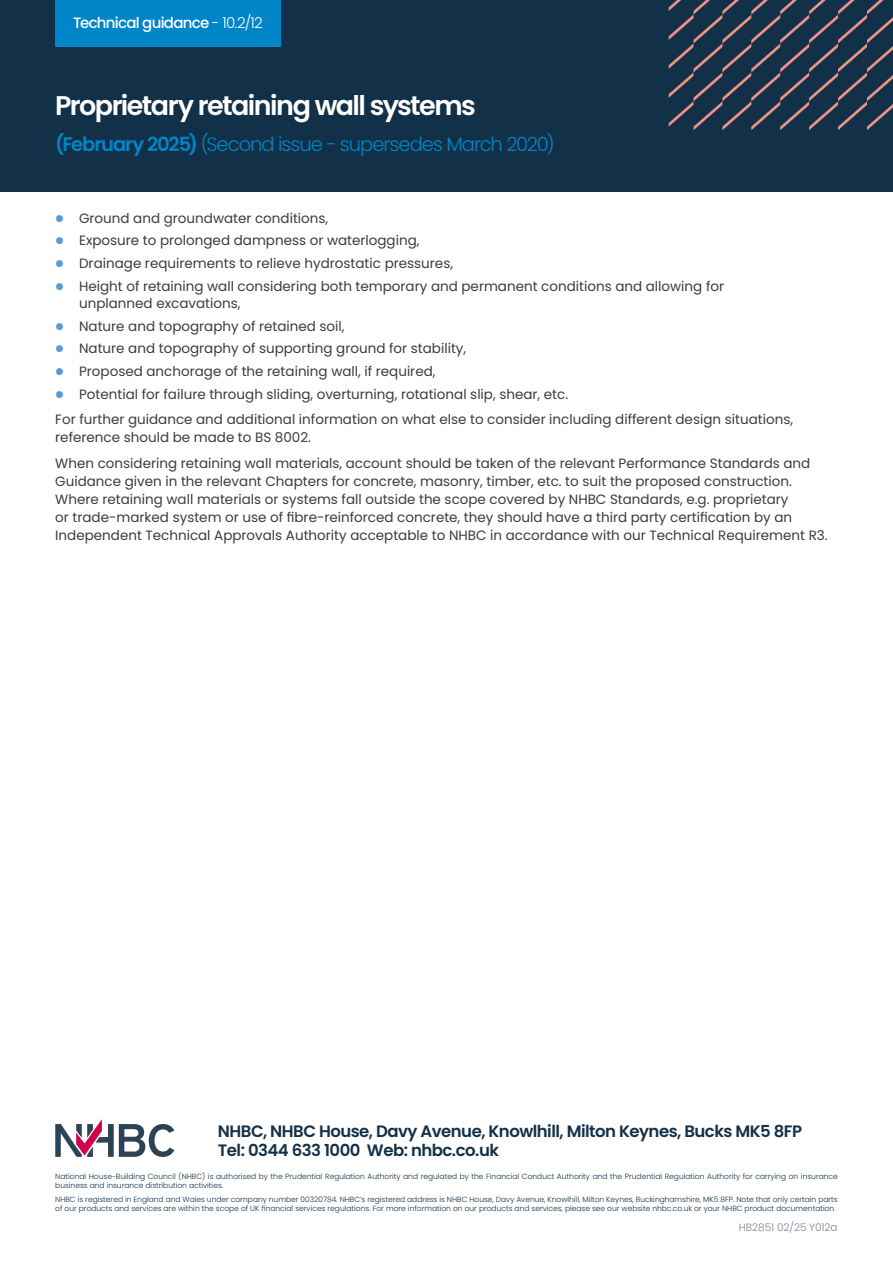
<style>
.page{position:relative;width:893px;height:1263px;background:#fff}
.page>*{position:absolute;margin:0;border:0;box-sizing:border-box;transform-origin:0 0}
.t1{font:600 27px "Poppins";letter-spacing:-.055em;color:#fff}
.t2{font:300 19.5px "Poppins";letter-spacing:-.05em;color:#0085c8}
.t3{font:600 16.5px/19.5px "Poppins";letter-spacing:-.03em;color:#123047}
.t4{font:500 15px "Poppins";letter-spacing:-.05em;color:#fff}
.t5{font:13.5px/23px "Poppins";color:#3c3c3b}
.t6{font:300 10.5px "Poppins";letter-spacing:-.005em;color:#788497}
.t7{font:300 7.5px/9px "Poppins";color:#123047}
.s1{font-weight:300}
.s2{font-weight:600}
</style>
<div class="page">
<div style="left:0;top:0;width:893px;height:191px;background:#123047"></div>
<svg style="left:669px;top:0;width:224px;height:130px"></svg>
<svg style="left:55px;top:1119px;width:119px;height:38px"></svg>
<div style="left:55px;top:0;width:226px;height:46px;background:#0085c8"></div>
<p class="t4" style="left:73px;top:14px;width:191px">Technical guidance <span class="s1">- 10.2/12</span></p>
<h1 class="t1" style="left:55px;top:90px;width:422px">Proprietary retaining wall systems</h1>
<h2 class="t2" style="left:55px;top:132px;width:501px"><span class="s2">(February 2025)</span> (Second issue - supersedes March 2020)</h2>
<p class="t5" style="left:79px;top:206px;width:646px">Ground and groundwater conditions,<br>Exposure to prolonged dampness or waterlogging,<br>Drainage requirements to relieve hydrostatic pressures,<br>Height of retaining wall considering both temporary and permanent conditions and allowing for</p>
<p class="t5" style="left:79px;top:292px;width:491px">unplanned excavations,<br>Nature and topography of retained soil,<br>Nature and topography of supporting ground for stability,<br>Proposed anchorage of the retaining wall, if required,<br>Potential for failure through sliding, overturning, rotational slip, shear, etc.</p>
<p class="t5" style="left:55px;top:410px;width:739px;line-height:18px">For further guidance and additional information on what else to consider including different design situations, reference should be made to BS 8002.</p>
<p class="t5" style="left:55px;top:454px;width:774px;line-height:18px">When considering retaining wall materials, account should be taken of the relevant Performance Standards and Guidance given in the relevant Chapters for concrete, masonry, timber, etc. to suit the proposed construction.<br>Where retaining wall materials or systems fall outside the scope covered by NHBC Standards, e.g. proprietary<br>or trade-marked system or use of fibre-reinforced concrete, they should have a third party certification by an Independent Technical Approvals Authority acceptable to NHBC in accordance with our Technical Requirement R3.</p>
<p class="t3" style="left:218px;top:1121px;width:586px">NHBC, NHBC House, Davy Avenue, Knowlhill, Milton Keynes, Bucks MK5 8FP<br>Tel: 0344 633 1000 Web: nhbc.co.uk</p>
<p class="t7" style="left:55px;top:1172px;width:784px">National House-Building Council (NHBC) is authorised by the Prudential Regulation Authority and regulated by the Financial Conduct Authority and the Prudential Regulation Authority for carrying on insurance business and insurance distribution activities.</p>
<p class="t7" style="left:55px;top:1195px;width:784px">NHBC is registered in England and Wales under company number 00320784. NHBC’s registered address is NHBC House, Davy Avenue, Knowlhill, Milton Keynes, Buckinghamshire, MK5 8FP. Note that only certain parts of our products and services are within the scope of UK financial services regulations. For more information on our products and services, please see our website nhbc.co.uk or your NHBC product documentation.</p>
<p class="t6" style="left:739px;top:1221px;width:100px">HB2851 02/25 Y012a</p>
</div>
